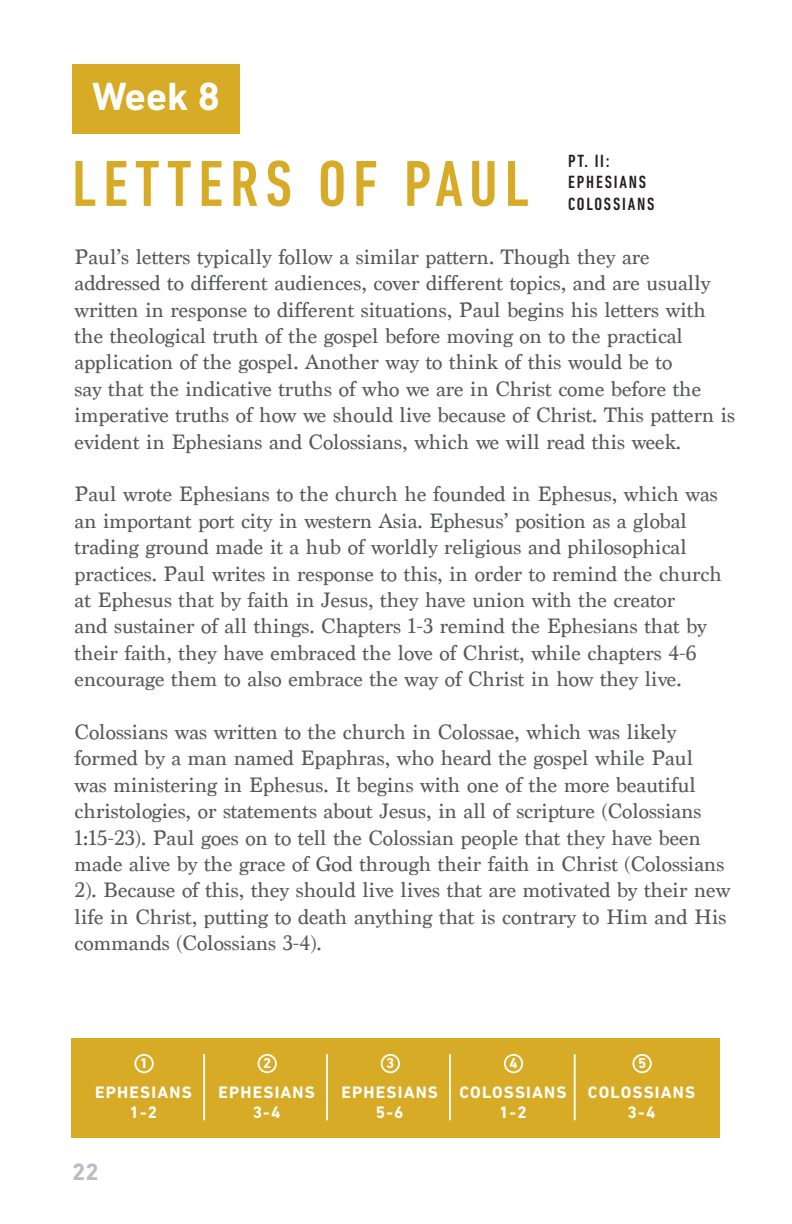
<style>
.page{position:relative;width:792px;height:1224px;background:#fff}
.page>*{position:absolute;margin:0;border:0;box-sizing:border-box;transform-origin:0 0}
.t1{font:500 condensed 66px "DIN Next LT Pro";letter-spacing:.1em;color:#d8ab27}
.t2{font:700 40px "DIN Next LT Pro";color:#fff}
.t3{font:700 24px "DIN Next LT Pro";color:#bcbdc0}
.t4{font:22px/26.4px "Marion";color:#57585a}
.t5{font:500 condensed 18px/21.6px "DIN Next LT Pro";letter-spacing:.1em;color:#231f20}
.t6{font:700 16.8px/20px "DIN Next LT Pro";letter-spacing:.07em;color:#fff;text-align:center}
.t7{font:700 14.8px "DIN Next LT Pro";color:#fff}
</style>
<div class="page">
<div style="left:72px;top:1038px;width:648px;height:99px;background:#d8ab27"></div>
<div style="left:134px;top:1054px;width:20px;height:19px;border:2px solid #fff;border-radius:50%"></div>
<div style="left:504px;top:1054px;width:19px;height:19px;border:2px solid #fff;border-radius:50%"></div>
<div style="left:381px;top:1054px;width:19px;height:19px;border:2px solid #fff;border-radius:50%"></div>
<div style="left:258px;top:1054px;width:19px;height:19px;border:2px solid #fff;border-radius:50%"></div>
<div style="left:632px;top:1054px;width:20px;height:19px;border:2px solid #fff;border-radius:50%"></div>
<hr style="left:203px;top:1054px;width:2px;height:66px;background:#fff">
<hr style="left:326px;top:1054px;width:2px;height:66px;background:#fff">
<hr style="left:449px;top:1054px;width:2px;height:66px;background:#fff">
<hr style="left:574px;top:1054px;width:2px;height:66px;background:#fff">
<div style="left:72px;top:64px;width:167px;height:69px;background:#d8ab27"></div>
<h2 class="t2" style="left:92px;top:73px;width:129px">Week 8</h2>
<h1 class="t1" style="left:72px;top:146px;width:459px">LETTERS OF PAUL</h1>
<p class="t5" style="left:568px;top:150px;width:88px">PT. II:<br>EPHESIANS<br>COLOSSIANS</p>
<p class="t4" style="left:75px;top:244px;width:662px">Paul’s letters typically follow a similar pattern. Though they are addressed to different audiences, cover different topics, and are usually written in response to different situations, Paul begins his letters with the theological truth of the gospel before moving on to the practical application of the gospel. Another way to think of this would be to<br>say that the indicative truths of who we are in Christ come before the imperative truths of how we should live because of Christ. This pattern is evident in Ephesians and Colossians, which we will read this week.</p>
<p class="t4" style="left:75px;top:481px;width:649px">Paul wrote Ephesians to the church he founded in Ephesus, which was an important port city in western Asia. Ephesus’ position as a global trading ground made it a hub of worldly religious and philosophical practices. Paul writes in response to this, in order to remind the church at Ephesus that by faith in Jesus, they have union with the creator<br>and sustainer of all things. Chapters 1-3 remind the Ephesians that by their faith, they have embraced the love of Christ, while chapters 4-6 encourage them to also embrace the way of Christ in how they live.</p>
<p class="t4" style="left:75px;top:719px;width:657px">Colossians was written to the church in Colossae, which was likely formed by a man named Epaphras, who heard the gospel while Paul was ministering in Ephesus. It begins with one of the more beautiful christologies, or statements about Jesus, in all of scripture (Colossians 1:15-23). Paul goes on to tell the Colossian people that they have been made alive by the grace of God through their faith in Christ (Colossians 2). Because of this, they should live lives that are motivated by their new life in Christ, putting to death anything that is contrary to Him and His commands (Colossians 3-4).</p>
<p class="t7" style="left:140px;top:1055px;width:10px">1</p>
<p class="t6" style="left:95px;top:1082px;width:98px">EPHESIANS<br>1-2</p>
<p class="t3" style="left:72px;top:1158px;width:28px">22</p>
<p class="t7" style="left:263px;top:1055px;width:10px">2</p>
<p class="t6" style="left:218px;top:1082px;width:98px">EPHESIANS<br>3-4</p>
<p class="t7" style="left:386px;top:1055px;width:10px">3</p>
<p class="t6" style="left:341px;top:1082px;width:98px">EPHESIANS<br>5-6</p>
<p class="t7" style="left:509px;top:1055px;width:10px">4</p>
<p class="t6" style="left:459px;top:1082px;width:109px">COLOSSIANS<br>1-2</p>
<p class="t7" style="left:638px;top:1055px;width:10px">5</p>
<p class="t6" style="left:588px;top:1082px;width:109px">COLOSSIANS<br>3-4</p>
</div>
